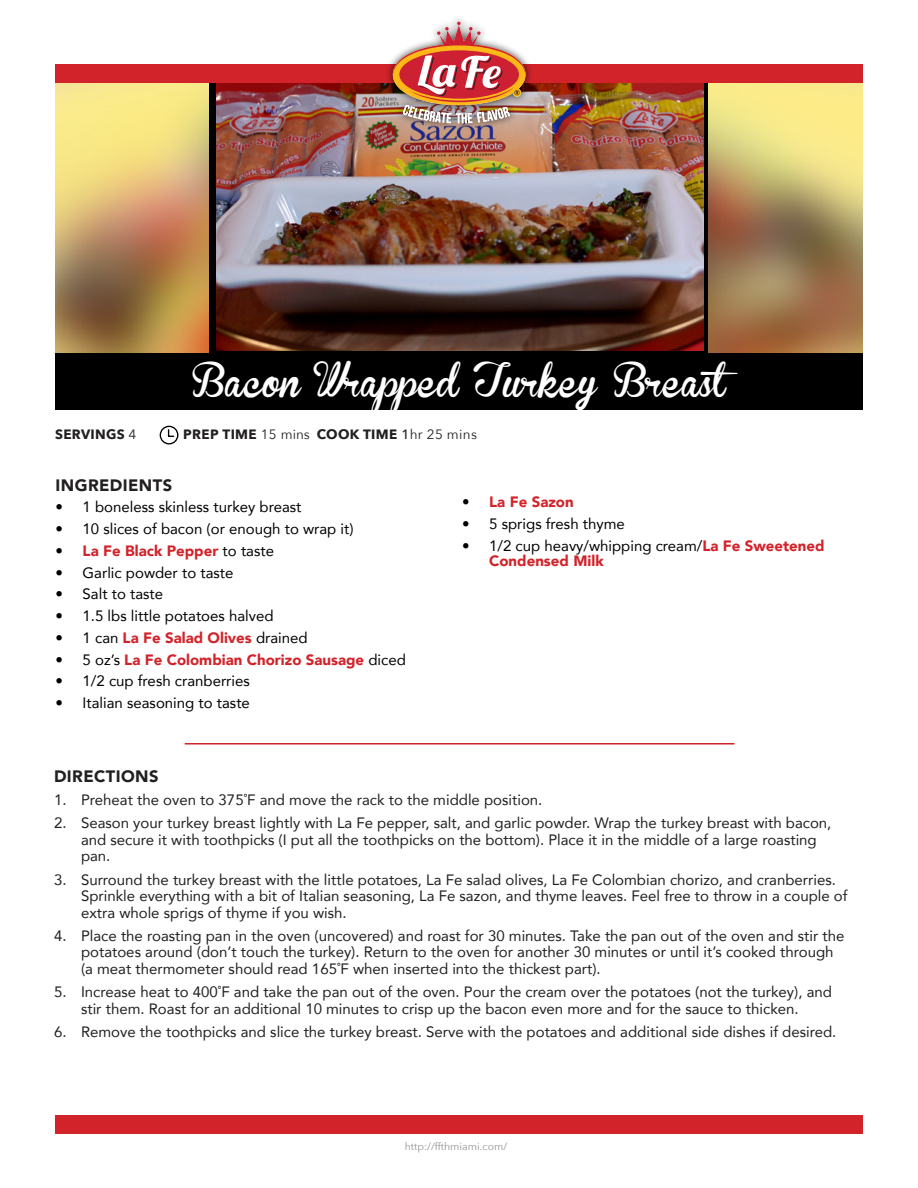
<style>
.page{position:relative;width:918px;height:1188px;background:#fff}
.page>*{position:absolute;margin:0;border:0;box-sizing:border-box;transform-origin:0 0}
.t1{font:33px "Brannboll Fet";color:#fff}
.t2{font:900 16.5px "Avenir";letter-spacing:.025em;color:#221f20}
.t3{font:15px/16.5px "Avenir";color:#221f20}
.t4{font:15px/15px "Avenir";color:#000}
.t5{font:900 15px "Avenir";color:#d2232a}
.t6{font:700 13.5px "Avenir Next";letter-spacing:.025em;color:#221f20}
.t7{font:10.5px "Avenir Next";color:#979293}
.s1{font-weight:400}
.s2{font-weight:500}
.s3{font-weight:400;color:#000}
.s4{font-weight:900;color:#d2232a}
</style>
<div class="page">
<img style="left:55px;top:83px;width:808px;height:270px">
<div style="left:55px;top:353px;width:808px;height:57px;background:#000"></div>
<svg style="left:210px;top:83px;width:498px;height:270px;background:#150c08"></svg>
<hr style="left:185px;top:743px;width:549px;height:2px;background:#d2232a">
<svg style="left:159px;top:425px;width:20px;height:20px"></svg>
<img style="left:216px;top:83px;width:487px;height:267px">
<div style="left:55px;top:65px;width:808px;height:18px;background:#d2232a"></div>
<div style="left:55px;top:1116px;width:808px;height:18px;background:#d2232a"></div>
<div style="left:385px;top:14px;width:149px;height:117px;background:#000;opacity:.75"></div>
<img style="left:393px;top:22px;width:132px;height:101px">
<h1 class="t1" style="left:192px;top:365px;width:559px">Bacon Wrapped Turkey Breast</h1>
<p class="t6" style="left:55px;top:423px;width:83px">SERVINGS <span class="s1">4</span></p>
<p class="t6" style="left:183px;top:423px;width:295px">PREP TIME <span class="s1">15 mins</span> COOK TIME <span class="s2">1</span><span class="s1">hr 25 mins</span></p>
<p class="t2" style="left:56px;top:471px;width:118px">INGREDIENTS</p>
<p class="t4" style="left:56px;top:499px;width:247px">• 1 boneless skinless turkey breast</p>
<p class="t4" style="left:56px;top:521px;width:300px">• 10 slices of bacon (or enough to wrap it)</p>
<p class="t5" style="left:56px;top:538px;width:220px"><span class="s3">•</span> La Fe Black Pepper <span class="s3">to taste</span></p>
<p class="t4" style="left:56px;top:564px;width:179px">• Garlic powder to taste</p>
<p class="t4" style="left:56px;top:586px;width:109px">• Salt to taste</p>
<p class="t4" style="left:56px;top:608px;width:219px">• 1.5 lbs little potatoes halved</p>
<p class="t5" style="left:56px;top:625px;width:254px"><span class="s3">• 1 can</span> La Fe Salad Olives <span class="s3">drained</span></p>
<p class="t5" style="left:56px;top:646px;width:352px"><span class="s3">• 5 oz’s</span> La Fe Colombian Chorizo Sausage <span class="s3">diced</span></p>
<p class="t4" style="left:56px;top:673px;width:196px">• 1/2 cup fresh cranberries</p>
<p class="t4" style="left:56px;top:695px;width:196px">• Italian seasoning to taste</p>
<p class="t5" style="left:462px;top:489px;width:113px"><span class="s3">•</span> La Fe Sazon</p>
<p class="t4" style="left:462px;top:516px;width:164px">• 5 sprigs fresh thyme</p>
<p class="t4" style="left:489px;top:538px;width:337px;text-indent:-27px">• 1/2 cup heavy/whipping cream/<span class="s4">La Fe Sweetened<br>Condensed Milk</span></p>
<p class="t2" style="left:54px;top:762px;width:106px">DIRECTIONS</p>
<p class="t3" style="left:54px;top:791px;width:490px">1. Preheat the oven to 375˚F and move the rack to the middle position.</p>
<p class="t3" style="left:81px;top:815px;width:752px;text-indent:-27px">2. Season your turkey breast lightly with La Fe pepper, salt, and garlic powder. Wrap the turkey breast with bacon, and secure it with toothpicks (I put all the toothpicks on the bottom). Place it in the middle of a large roasting pan.</p>
<p class="t3" style="left:81px;top:871px;width:768px;text-indent:-27px">3. Surround the turkey breast with the little potatoes, La Fe salad olives, La Fe Colombian chorizo, and cranberries.<br>Sprinkle everything with a bit of Italian seasoning, La Fe sazon, and thyme leaves. Feel free to throw in a couple of extra whole sprigs of thyme if you wish.</p>
<p class="t3" style="left:81px;top:927px;width:765px;text-indent:-27px">4. Place the roasting pan in the oven (uncovered) and roast for 30 minutes. Take the pan out of the oven and stir the potatoes around (don’t touch the turkey). Return to the oven for another 30 minutes or until it’s cooked through (a meat thermometer should read 165˚F when inserted into the thickest part).</p>
<p class="t3" style="left:54px;top:983px;width:779px;text-align:center">5. Increase heat to 400˚F and take the pan out of the oven. Pour the cream over the potatoes (not the turkey), and stir them. Roast for an additional 10 minutes to crisp up the bacon even more and for the sauce to thicken.</p>
<p class="t3" style="left:54px;top:1023px;width:784px">6. Remove the toothpicks and slice the turkey breast. Serve with the potatoes and additional side dishes if desired.</p>
<p class="t7" style="left:405px;top:1137px;width:104px">http://ffthmiami.com/</p>
</div>
